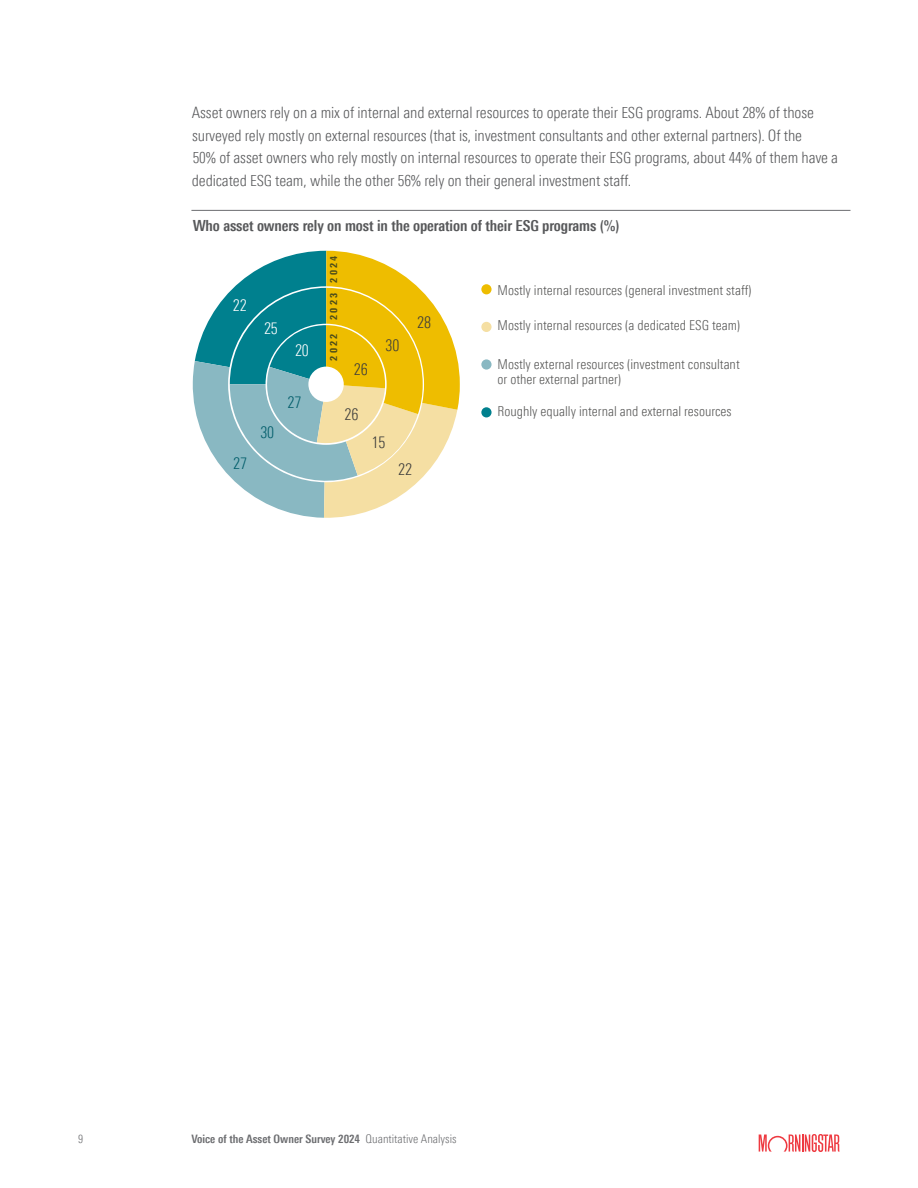
<style>
.page{position:relative;width:918px;height:1188px;background:#fff}
.page>*{position:absolute;margin:0;border:0;box-sizing:border-box;transform-origin:0 0}
.t1{font:16.05px "Univers Nextfor MORNPC Cn";color:#3c3c3b}
.t2{font:16.05px "Univers Nextfor MORNPC Cn";color:#005c69}
.t3{font:16.05px "Univers Nextfor MORNPC Cn";color:#fff}
.Body_10_25_15{font:300 condensed 15.75px/22.5px "Univers Nextfor MORN";letter-spacing:-.005em;color:#57585a}
.Body_10_25_15-2{font:700 condensed 15.3px "Univers Nextfor MORN";letter-spacing:-.005em;color:#57585a}
.t4{font:13.65px/15.5px "Univers Nextfor MORNPC Cn";color:#575756}
.t5{font:700 condensed 12.6px "Univers Nextfor MORN";letter-spacing:.175em;color:#4d4d1a}
.t6{font:700 condensed 11.7px "Univers Nextfor MORN";color:#6c6d70}
.t7{font:300 condensed 11.7px "Univers Nextfor MORN";color:#6c6d70}
.s1{font-size:15.3px}
.s2{font-size:15px}
.s3{font-weight:300;font-size:12px}
</style>
<div class="page">
<svg style="left:759px;top:1134px;width:81px;height:18px"></svg>
<hr style="left:191px;top:210px;width:659px;height:1px;background:#6c6d70">
<div style="left:481px;top:284px;width:11px;height:10px;background:#eebd00;border-radius:50%"></div>
<div style="left:481px;top:322px;width:11px;height:10px;background:#f5dfa3;border-radius:50%"></div>
<div style="left:481px;top:359px;width:11px;height:11px;background:#89b8c2;border-radius:50%"></div>
<div style="left:481px;top:407px;width:11px;height:10px;background:#00808e;border-radius:50%"></div>
<svg style="left:192px;top:251px;width:268px;height:267px"></svg>
<div style="left:308px;top:367px;width:36px;height:35px;background:#fff;border-radius:50%"></div>
<p class="Body_10_25_15" style="left:192px;top:101px;width:648px">Asset owners rely on a mix of internal and external resources to operate their <span class="s1">ESG</span> programs. About <span class="s1">28%</span> of those surveyed rely mostly on external resources (that is, investment consultants and other external partners). Of the<br><span class="s1">50%</span> of asset owners who rely mostly on internal resources to operate their <span class="s1">ESG</span> programs, about <span class="s1">44%</span> of them have a dedicated <span class="s1">ESG</span> team, while the other <span class="s1">56%</span> rely on their general investment staff.</p>
<p class="Body_10_25_15-2" style="left:193px;top:216px;width:428px">Who asset owners rely on most in the operation of their <span class="s2">ESG</span> programs <span class="s2">(%)</span></p>
<p class="t3" style="left:233px;top:296px;width:15px">22</p>
<p class="t3" style="left:264px;top:319px;width:15px">25</p>
<p class="t3" style="left:295px;top:341px;width:15px">20</p>
<p class="t2" style="left:233px;top:454px;width:15px">27</p>
<p class="t2" style="left:260px;top:423px;width:15px">30</p>
<p class="t2" style="left:287px;top:393px;width:15px">27</p>
<p class="t5" style="left:325px;top:283px;width:29px;rotate:-90deg">2024</p>
<p class="t5" style="left:325px;top:320px;width:29px;rotate:-90deg">2023</p>
<p class="t5" style="left:325px;top:361px;width:29px;rotate:-90deg">2022</p>
<p class="t1" style="left:354px;top:360px;width:15px">26</p>
<p class="t1" style="left:344px;top:405px;width:15px">26</p>
<p class="t1" style="left:385px;top:336px;width:15px">30</p>
<p class="t1" style="left:371px;top:433px;width:15px">15</p>
<p class="t1" style="left:417px;top:313px;width:15px">28</p>
<p class="t1" style="left:398px;top:460px;width:15px">22</p>
<p class="t4" style="left:498px;top:283px;width:256px">Mostly internal resources (general investment staff)</p>
<p class="t4" style="left:498px;top:318px;width:244px">Mostly internal resources (a dedicated ESG team)</p>
<p class="t4" style="left:498px;top:356px;width:244px">Mostly external resources (investment consultant or other external partner)</p>
<p class="t4" style="left:498px;top:404px;width:236px">Roughly equally internal and external resources</p>
<p class="t7" style="left:78px;top:1132px;width:7px">9</p>
<p class="t6" style="left:191px;top:1132px;width:267px">Voice of the Asset Owner Survey 2024 <span class="s3">Quantitative Analysis</span></p>
</div>
